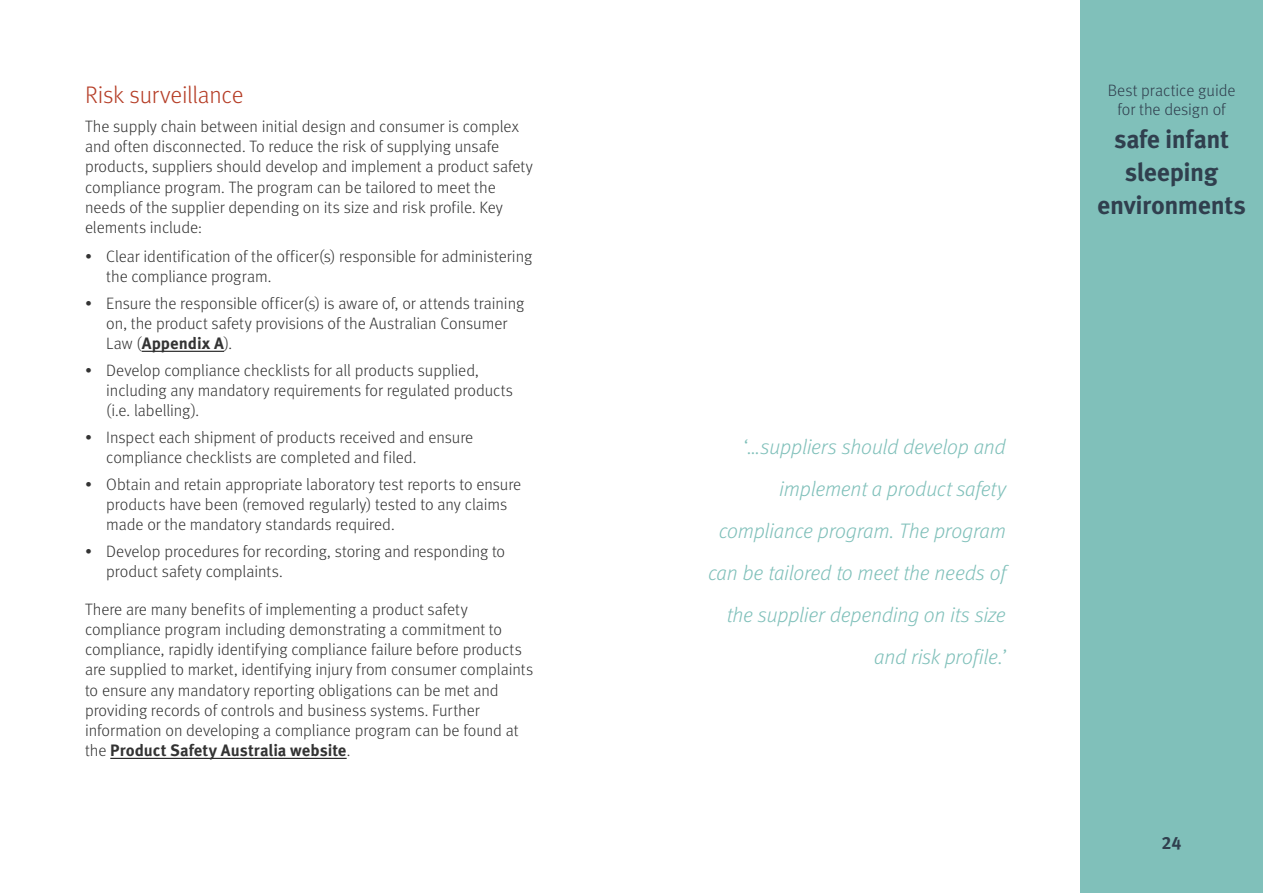
<style>
.page{position:relative;width:1263px;height:893px;background:#fff}
.page>*{position:absolute;margin:0;border:0;box-sizing:border-box;transform-origin:0 0}
.t1{font:700 25.5px/33px "Meta Pro";letter-spacing:-.02em;color:#303f4e;text-align:center}
.t2{font:300 24px "Meta Pro";letter-spacing:-.01em;color:#b53d26}
.t3{font:italic 300 21px/42px "Meta Pro";letter-spacing:-.01em;color:#80c0ba;text-align:right}
.t4{font:700 17.85px "Meta Pro";color:#303f4e}
.t5{font:300 16.5px/20.2px "Meta Pro";letter-spacing:-.005em;color:#333}
.t6{font:300 16.5px/19.5px "Meta Pro";letter-spacing:-.005em;color:#303f4e;text-align:center}
.s1{font-weight:700}
</style>
<div class="page">
<div style="left:1080px;top:0;width:183px;height:893px;background:#80c0ba"></div>
<hr style="left:142px;top:351px;width:82px;height:1px;background:#000">
<hr style="left:110px;top:758px;width:237px;height:1px;background:#000">
<h2 class="t2" style="left:85px;top:78px;width:160px">Risk surveillance</h2>
<p class="t5" style="left:85px;top:115px;width:449px">The supply chain between initial design and consumer is complex and often disconnected. To reduce the risk of supplying unsafe products, suppliers should develop and implement a product safety compliance program. The program can be tailored to meet the needs of the supplier depending on its size and risk profile. Key elements include:</p>
<p class="t5" style="left:106px;top:245px;width:427px;text-indent:-21px">• Clear identification of the officer(s) responsible for administering the compliance program.</p>
<p class="t5" style="left:106px;top:292px;width:419px;text-indent:-21px">• Ensure the responsible officer(s) is aware of, or attends training on, the product safety provisions of the Australian Consumer<br>Law (<span class="s1">Appendix A</span>).</p>
<p class="t5" style="left:106px;top:359px;width:408px;text-indent:-21px">• Develop compliance checklists for all products supplied, including any mandatory requirements for regulated products (i.e. labelling).</p>
<p class="t5" style="left:106px;top:426px;width:368px;text-indent:-21px">• Inspect each shipment of products received and ensure compliance checklists are completed and filed.</p>
<p class="t5" style="left:106px;top:473px;width:416px;text-indent:-21px">• Obtain and retain appropriate laboratory test reports to ensure products have been (removed regularly) tested to any claims made or the mandatory standards required.</p>
<p class="t5" style="left:106px;top:540px;width:400px;text-indent:-21px">• Develop procedures for recording, storing and responding to product safety complaints.</p>
<p class="t5" style="left:85px;top:598px;width:450px">There are many benefits of implementing a product safety compliance program including demonstrating a commitment to compliance, rapidly identifying compliance failure before products are supplied to market, identifying injury from consumer complaints to ensure any mandatory reporting obligations can be met and providing records of controls and business systems. Further information on developing a compliance program can be found at the <span class="s1">Product Safety Australia website</span>.</p>
<p class="t6" style="left:1108px;top:79px;width:129px">Best practice guide for the design of</p>
<h1 class="t1" style="left:1097px;top:121px;width:150px">safe infant sleeping environments</h1>
<p class="t3" style="left:708px;top:425px;width:299px">‘…suppliers should develop and implement a product safety compliance program. The program can be tailored to meet the needs of the supplier depending on its size and risk profile.’</p>
<p class="t4" style="left:1161px;top:828px;width:22px">24</p>
</div>
